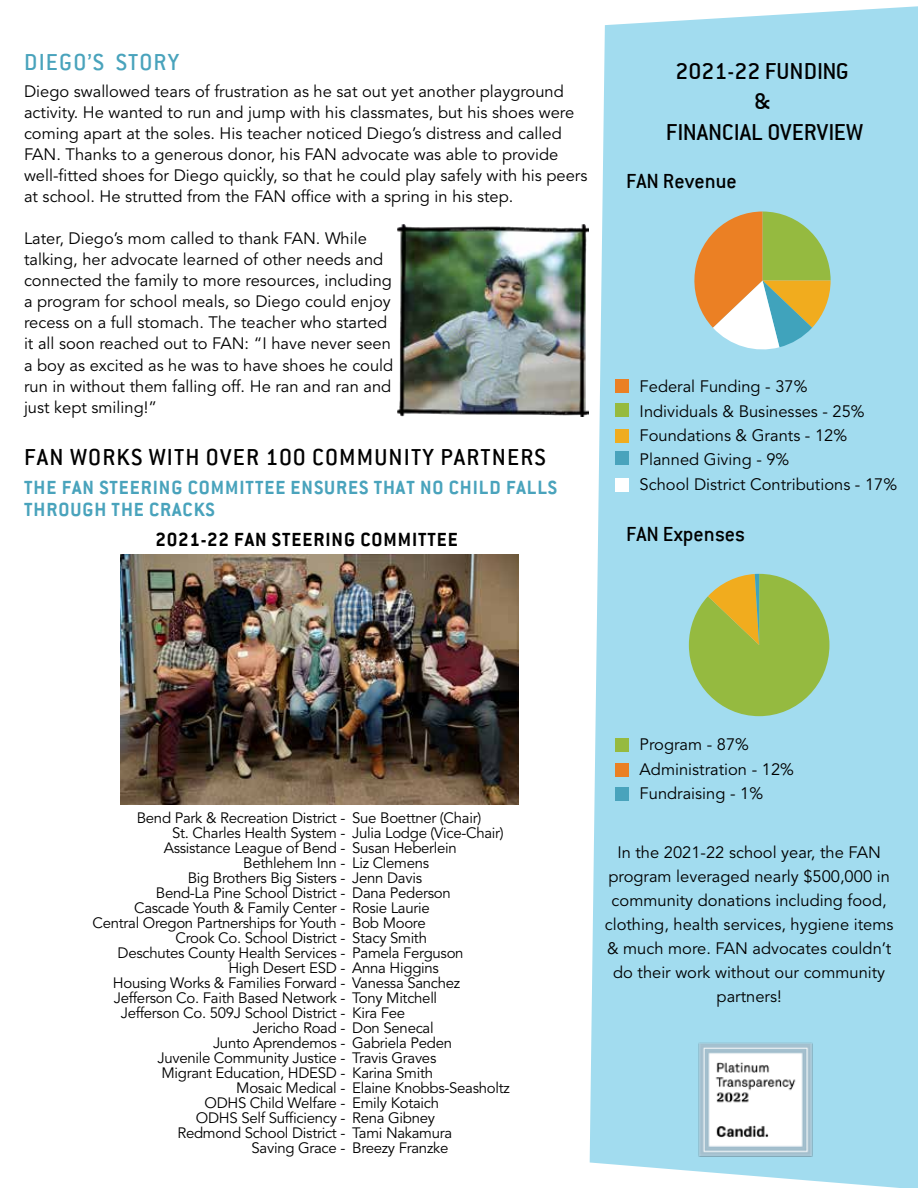
<style>
.page{position:relative;width:918px;height:1188px;background:#fff}
.page>*{position:absolute;margin:0;border:0;box-sizing:border-box;transform-origin:0 0}
.t1{font:500 25.5px "Conduit ITC";letter-spacing:.045em;color:#000}
.t2{font:25.5px/30.6px "Conduit ITC";color:#000;text-align:center}
.t3{font:500 25.5px "Conduit ITC";letter-spacing:.045em;color:#49a3bc}
.t4{font:500 22.5px "Conduit ITC";color:#000}
.t5{font:700 21px/22.5px "Conduit ITC";letter-spacing:.045em;color:#49a3bc}
.t6{font:700 21px "Conduit ITC";letter-spacing:.045em;color:#000}
.t7{font:16.5px/21px "Avenir LT Std";color:#000}
.t8{font:15px/15px "Avenir LT Std";letter-spacing:-.02em;color:#000}
</style>
<div class="page">
<svg style="left:590px;top:6px;width:328px;height:1182px;background:#a9def0"></svg>
<img style="left:693px;top:1038px;width:124px;height:124px">
<div style="left:616px;top:404px;width:13px;height:13px;background:#96ba3f"></div>
<div style="left:616px;top:478px;width:13px;height:13px;background:#fff"></div>
<div style="left:616px;top:452px;width:13px;height:13px;background:#49a3bc"></div>
<div style="left:616px;top:739px;width:13px;height:13px;background:#96ba3f"></div>
<div style="left:616px;top:788px;width:13px;height:13px;background:#49a3bc"></div>
<div style="left:616px;top:763px;width:13px;height:13px;background:#ea8024"></div>
<div style="left:616px;top:380px;width:13px;height:13px;background:#ea8024"></div>
<div style="left:616px;top:429px;width:13px;height:13px;background:#efac1f"></div>
<svg style="left:687px;top:212px;width:144px;height:142px;background:#bfb986"></svg>
<img style="left:397px;top:225px;width:191px;height:191px">
<img style="left:121px;top:554px;width:397px;height:250px">
<svg style="left:689px;top:574px;width:140px;height:142px;background:#9fbf63"></svg>
<h1 class="t3" style="left:24px;top:47px;width:157px">DIEGO’S STORY</h1>
<p class="t7" style="left:24px;top:82px;width:565px">Diego swallowed tears of frustration as he sat out yet another playground activity. He wanted to run and jump with his classmates, but his shoes were coming apart at the soles. His teacher noticed Diego’s distress and called FAN. Thanks to a generous donor, his FAN advocate was able to provide well-fitted shoes for Diego quickly, so that he could play safely with his peers at school. He strutted from the FAN office with a spring in his step.</p>
<p class="t7" style="left:24px;top:229px;width:371px">Later, Diego’s mom called to thank FAN. While talking, her advocate learned of other needs and connected the family to more resources, including a program for school meals, so Diego could enjoy recess on a full stomach. The teacher who started it all soon reached out to FAN: “I have never seen a boy as excited as he was to have shoes he could run in without them falling off. He ran and ran and just kept smiling!”</p>
<h1 class="t1" style="left:24px;top:442px;width:523px">FAN WORKS WITH OVER 100 COMMUNITY PARTNERS</h1>
<p class="t5" style="left:24px;top:476px;width:534px">THE FAN STEERING COMMITTEE ENSURES THAT NO CHILD FALLS<br>THROUGH THE CRACKS</p>
<p class="t6" style="left:156px;top:527px;width:304px">2021-22 FAN STEERING COMMITTEE</p>
<h1 class="t2" style="left:666px;top:55px;width:199px">2021-22 FUNDING<br>&amp;<br>FINANCIAL OVERVIEW</h1>
<h2 class="t4" style="left:626px;top:168px;width:112px">FAN Revenue</h2>
<p class="t7" style="left:640px;top:375px;width:259px;line-height:24.3px">Federal Funding - 37%<br>Individuals &amp; Businesses - 25%<br>Foundations &amp; Grants - 12%<br>Planned Giving - 9%<br>School District Contributions - 17%</p>
<h2 class="t4" style="left:626px;top:521px;width:121px">FAN Expenses</h2>
<p class="t8" style="left:137px;top:811px;width:210px">Bend Park &amp; Recreation District -</p>
<p class="t8" style="left:172px;top:826px;width:175px">St. Charles Health System -</p>
<p class="t8" style="left:164px;top:841px;width:183px">Assistance League of Bend -</p>
<p class="t8" style="left:243px;top:856px;width:188px">Bethlehem Inn - Liz Clemens</p>
<p class="t8" style="left:188px;top:871px;width:159px">Big Brothers Big Sisters -</p>
<p class="t8" style="left:156px;top:886px;width:191px">Bend-La Pine School District -</p>
<p class="t8" style="left:134px;top:901px;width:213px">Cascade Youth &amp; Family Center -</p>
<p class="t8" style="left:92px;top:916px;width:254px">Central Oregon Partnerships for Youth -</p>
<p class="t8" style="left:176px;top:931px;width:171px">Crook Co. School District -</p>
<p class="t8" style="left:118px;top:946px;width:229px">Deschutes County Health Services -</p>
<p class="t8" style="left:228px;top:961px;width:119px">High Desert ESD -</p>
<p class="t8" style="left:113px;top:976px;width:234px">Housing Works &amp; Families Forward -</p>
<p class="t8" style="left:114px;top:991px;width:233px">Jefferson Co. Faith Based Network -</p>
<p class="t8" style="left:121px;top:1006px;width:226px">Jefferson Co. 509J School District -</p>
<p class="t8" style="left:253px;top:1021px;width:183px">Jericho Road - Don Senecal</p>
<p class="t8" style="left:213px;top:1036px;width:134px">Junto Aprendemos -</p>
<p class="t8" style="left:157px;top:1051px;width:190px">Juvenile Community Justice -</p>
<p class="t8" style="left:162px;top:1066px;width:185px">Migrant Education, HDESD -</p>
<p class="t8" style="left:236px;top:1081px;width:275px">Mosaic Medical - Elaine Knobbs-Seasholtz</p>
<p class="t8" style="left:205px;top:1096px;width:142px">ODHS Child Welfare -</p>
<p class="t8" style="left:196px;top:1111px;width:241px">ODHS Self Sufficiency - Rena Gibney</p>
<p class="t8" style="left:177px;top:1126px;width:170px">Redmond School District -</p>
<p class="t8" style="left:252px;top:1141px;width:95px">Saving Grace -</p>
<p class="t8" style="left:352px;top:811px;width:153px">Sue Boettner (Chair)<br>Julia Lodge (Vice-Chair)<br>Susan Heberlein</p>
<p class="t8" style="left:352px;top:871px;width:113px">Jenn Davis<br>Dana Pederson<br>Rosie Laurie<br>Bob Moore<br>Stacy Smith<br>Pamela Ferguson<br>Anna Higgins<br>Vanessa Sanchez<br>Tony Mitchell<br>Kira Fee</p>
<p class="t8" style="left:352px;top:1036px;width:101px">Gabriela Peden<br>Travis Graves<br>Karina Smith</p>
<p class="t8" style="left:352px;top:1088px;width:102px;line-height:30px">Emily Kotaich<br>Tami Nakamura</p>
<p class="t8" style="left:352px;top:1141px;width:98px">Breezy Franzke</p>
<p class="t7" style="left:640px;top:733px;width:156px;line-height:24.3px">Program - 87%<br>Administration - 12%<br>Fundraising - 1%</p>
<p class="t7" style="left:605px;top:841px;width:290px;line-height:24px;text-align:center">In the 2021-22 school year, the FAN program leveraged nearly $500,000 in community donations including food, clothing, health services, hygiene items &amp; much more. FAN advocates couldn’t do their work without our community partners!</p>
</div>
